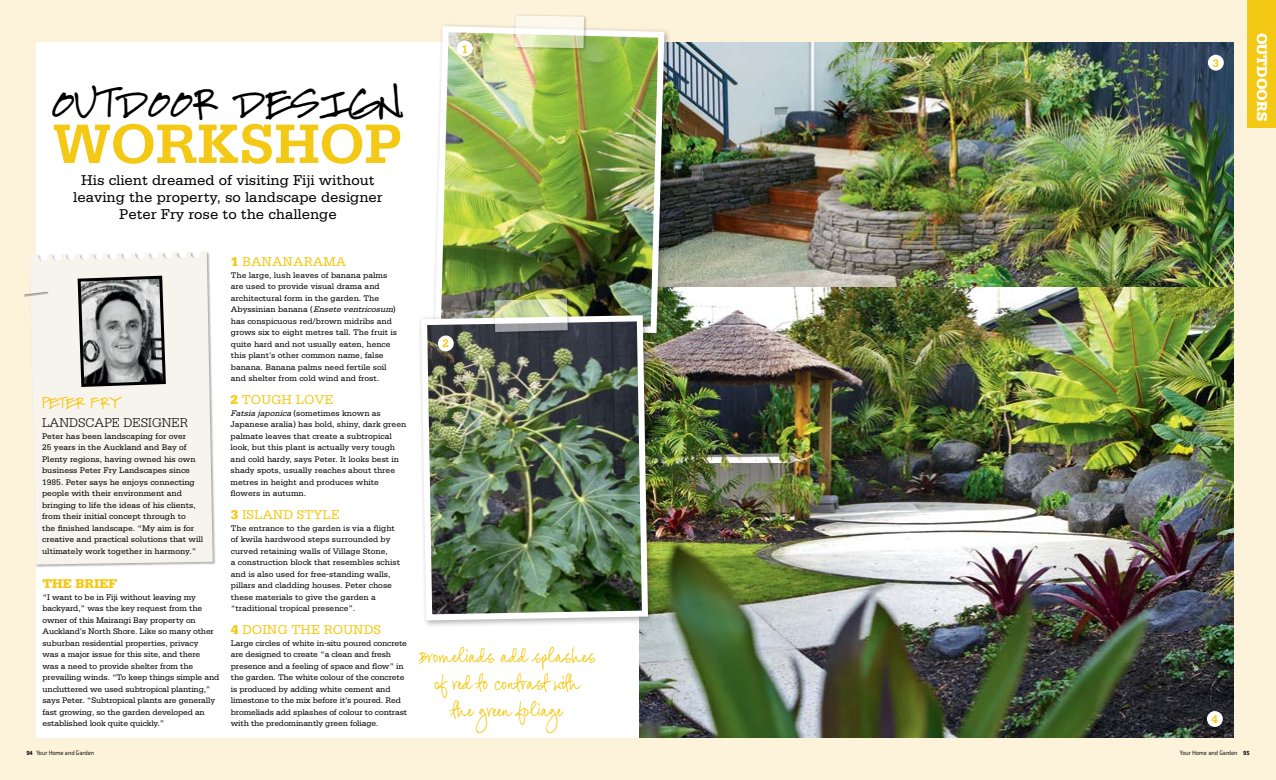
<style>
.page{position:relative;width:1276px;height:780px;background:#fdf3db}
.page>*{position:absolute;margin:0;border:0;box-sizing:border-box;transform-origin:0 0}
.t1{font:700 58.6px "Serifa";letter-spacing:-.01em;color:#f4c915}
.t2{font:35px "FG Jasmine 2";color:#000}
.t3{font:15px/17px "Serifa";color:#000;text-align:center}
.t4{font:900 15px "Serifa";color:#fff}
.t5{font:13.5px "Serifa";color:#f4c915}
.t6{font:300 13.5px "Serifa";color:#000}
.t7{font:900 13.5px "Serifa";color:#f4c915}
.t8{font:13px "FG Jasmine 2";color:#f4c915}
.t9{font:12px "FG Jasmine 2";letter-spacing:.02em;color:#f4c915}
.t10{font:12px "FG Jasmine 2";letter-spacing:-.175em;color:#f4c915}
.t11{font:12px "FG Jasmine 2";letter-spacing:-.205em;color:#f4c915}
.t12{font:700 11.6px "Serifa";color:#f4c915}
.t13{font:8.5px/11.5px "Serifa";color:#000}
.t14{font:300 7px "Conduit ITC";letter-spacing:-.015em;color:#000}
.s1{font-weight:900}
.s2{font-style:italic}
.s3{font-weight:700;font-size:6.5px}
</style>
<div class="page">
<div style="left:36px;top:43px;width:1197px;height:695px;background:#fff"></div>
<div style="left:1247px;top:0;width:29px;height:128px;background:#f4c915"></div>
<img style="left:639px;top:43px;width:594px;height:694px">
<div style="left:1207px;top:711px;width:15px;height:16px;background:#fff;border-radius:50%"></div>
<div style="left:1208px;top:55px;width:15px;height:16px;background:#fff;border-radius:50%"></div>
<div style="left:431px;top:23px;width:240px;height:317px;background:#000;opacity:.3"></div>
<img style="left:432px;top:23px;width:235px;height:313px">
<div style="left:513px;top:13px;width:74px;height:38px;background:#000;opacity:.5"></div>
<svg style="left:515px;top:15px;width:69px;height:33px"></svg>
<div style="left:418px;top:312px;width:238px;height:316px;background:#000;opacity:.3"></div>
<img style="left:418px;top:312px;width:233px;height:311px">
<div style="left:492px;top:296px;width:78px;height:39px;background:#000;opacity:.5"></div>
<svg style="left:494px;top:298px;width:74px;height:34px"></svg>
<div style="left:457px;top:41px;width:16px;height:15px;background:#fff;border-radius:50%"></div>
<div style="left:438px;top:335px;width:16px;height:16px;background:#fff;border-radius:50%"></div>
<div style="left:29px;top:251px;width:186px;height:316px;background:#000;opacity:.3"></div>
<div style="left:30px;top:252px;width:183px;height:312px;background:#f7f3ed"></div>
<hr style="left:25px;top:292px;width:24px;height:4px;background:#efebe6">
<svg style="left:24px;top:291px;width:24px;height:5px"></svg>
<svg style="left:76px;top:274px;width:91px;height:114px;background:#8b8c8c"></svg>
<h2 class="t2" style="left:52px;top:85px;width:353px">outdoor Design</h2>
<h1 class="t1" style="left:53px;top:109px;width:352px">WORKSHOP</h1>
<h3 class="t3" style="left:73px;top:172px;width:311px">His client dreamed of visiting Fiji without leaving the property, so landscape designer<br>Peter Fry rose to the challenge</h3>
<h3 class="t5" style="left:231px;top:254px;width:117px"><span class="s1">1</span> BANANARAMA</h3>
<p class="t13" style="left:231px;top:269px;width:168px">The large, lush leaves of banana palms are used to provide visual drama and architectural form in the garden. The Abyssinian banana (<span class="s2">Enseteventricosum</span>) has conspicuous red/brown midribs and grows six to eight metres tall. The fruit is quite hard and not usually eaten, hence this plant’s other common name, false banana. Banana palms need fertile soil and shelter from cold wind and frost.</p>
<h3 class="t12" style="left:461px;top:42px;width:8px">1</h3>
<h3 class="t12" style="left:442px;top:337px;width:8px">2</h3>
<h3 class="t8" style="left:42px;top:396px;width:78px">peter fry</h3>
<h3 class="t6" style="left:42px;top:415px;width:147px">LANDSCAPE DESIGNER</h3>
<p class="t13" style="left:42px;top:430px;width:163px">Peter has been landscaping for over<br>25 years in the Auckland and Bay of Plenty regions, having owned his own business Peter Fry Landscapes since 1985. Peter says he enjoys connecting people with their environment and bringing to life the ideas of his clients, from their initial concept through to<br>the finished landscape. “My aim is for creative and practical solutions that will ultimately work together in harmony.”</p>
<h3 class="t7" style="left:43px;top:576px;width:77px">THE BRIEF</h3>
<p class="t13" style="left:43px;top:591px;width:178px">“I want to be in Fiji without leaving my backyard,” was the key request from the owner of this Mairangi Bay property on Auckland’s North Shore. Like so many other suburban residential properties, privacy<br>was a major issue for this site, and there<br>was a need to provide shelter from the prevailing winds. “To keep things simple and uncluttered we used subtropical planting,” says Peter. “Subtropical plants are generally fast growing, so the garden developed an established look quite quickly.”</p>
<p class="t14" style="left:26px;top:749px;width:69px"><span class="s3">94</span> Your Home and Garden</p>
<h3 class="t5" style="left:231px;top:392px;width:104px"><span class="s1">2</span> tough love</h3>
<p class="t13" style="left:231px;top:407px;width:177px"><span class="s2">Fatsia japonica</span> (sometimes known as Japanese aralia) has bold, shiny, dark green palmate leaves that create a subtropical look, but this plant is actually very tough and cold hardy, says Peter. It looks best in shady spots, usually reaches about three metres in height and produces white flowers in autumn.</p>
<h3 class="t5" style="left:231px;top:507px;width:21px"><span class="s1">3</span> islan</h3>
<h3 class="t5" style="left:283px;top:507px;width:58px">d style</h3>
<p class="t13" style="left:231px;top:522px;width:171px">The entrance to the garden is via a flight of kwila hardwood steps surrounded by curved retaining walls of Village Stone,<br>a construction block that resembles schist and is also used for free-standing walls, pillars and cladding houses. Peter chose these materials to give the garden a “traditional tropical presence”.</p>
<h3 class="t5" style="left:231px;top:622px;width:21px"><span class="s1">4</span> DOin</h3>
<h3 class="t5" style="left:277px;top:622px;width:104px">g the rounds</h3>
<p class="t13" style="left:231px;top:637px;width:178px">Large circles of white in-situ poured concrete are designed to create “a clean and fresh presence and a feeling of space and flow” in the garden. The white colour of the concrete is produced by adding white cement and limestone to the mix before it’s poured. Red bromeliads add splashes of colour to contrast with the predominantly green foliage.</p>
<h3 class="t9" style="left:419px;top:650px;width:180px">Bromeliads add splashes</h3>
<h3 class="t10" style="left:434px;top:677px;width:147px">of red to contrast with</h3>
<h3 class="t11" style="left:452px;top:704px;width:113px">the green foliage</h3>
<h3 class="t12" style="left:1212px;top:56px;width:8px">3</h3>
<h3 class="t4" style="left:1270px;top:33px;width:90px;rotate:90deg">OUTDOORS</h3>
<h3 class="t12" style="left:1211px;top:712px;width:8px">4</h3>
<p class="t14" style="left:1179px;top:749px;width:71px">Your Home and Garden <span class="s3">95</span></p>
</div>
